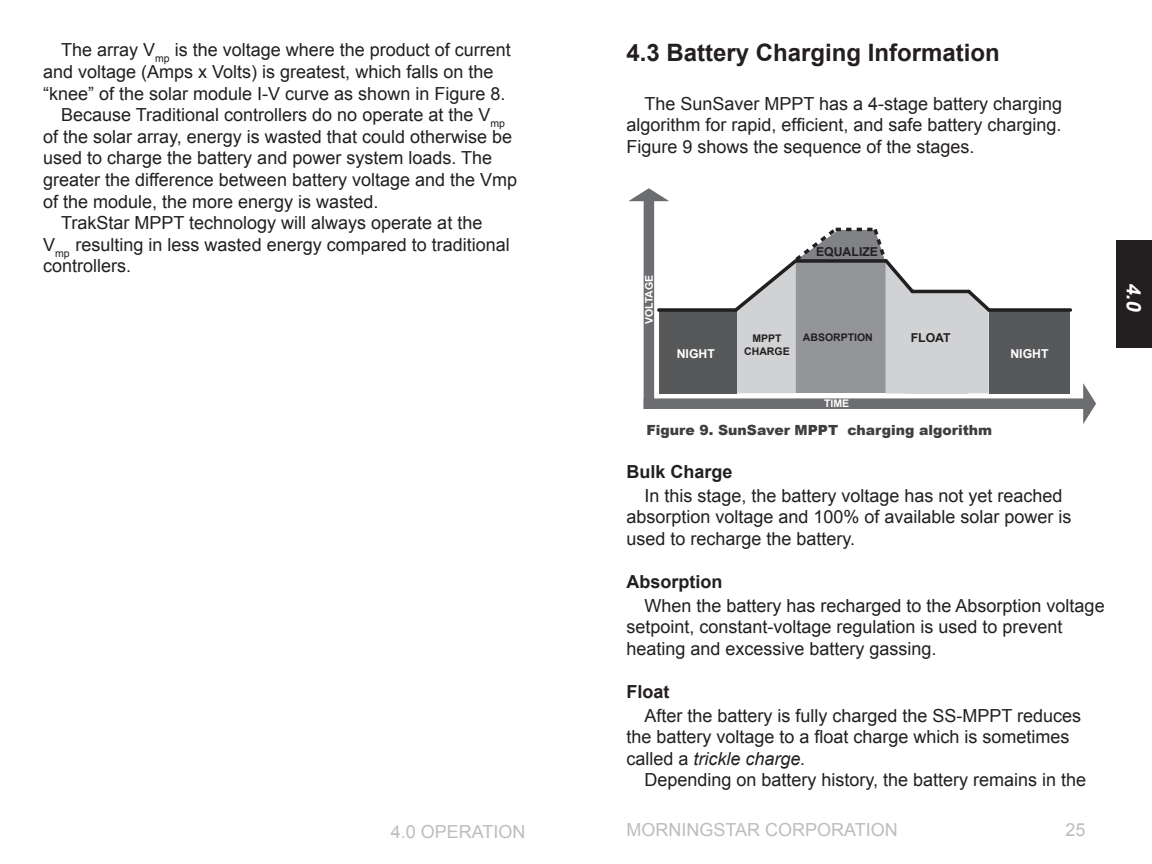
<style>
.page{position:relative;width:1152px;height:864px;background:#fff}
.page>*{position:absolute;margin:0;border:0;box-sizing:border-box;transform-origin:0 0}
.t1{font:700 24px "Arial";color:#231f20}
.t2{font:italic 700 20px "Arial";color:#fff}
.t3{font:18px/21.6px "Arial";color:#231f20}
.t4{font:18px "Arial";color:#bcbdc0}
.t5{font:700 18px "Arial";color:#231f20}
.t6{font:900 14px "Arial";color:#3e3e3f}
.t7{font:700 12.2px "Arial";color:#231f20}
.t8{font:700 12.2px "Arial";color:#fff}
.t9{font:700 10.6px/12.6px "Arial";color:#231f20;text-align:center}
.t10{font:700 10.6px "Arial";color:#fff}
.s1{font-style:italic}
</style>
<div class="page">
<div style="left:1116px;top:240px;width:36px;height:108px;background:#231f20"></div>
<div style="left:989px;top:310px;width:81px;height:83px;background:#57585a"></div>
<div style="left:905px;top:291px;width:63px;height:102px;background:#d1d2d4"></div>
<div style="left:659px;top:310px;width:77px;height:83px;background:#57585a"></div>
<svg style="left:659px;top:308px;width:72px;height:4px"></svg>
<hr style="left:912px;top:290px;width:57px;height:3px;background:#231f20">
<svg style="left:964px;top:289px;width:26px;height:104px"></svg>
<svg style="left:989px;top:308px;width:81px;height:4px"></svg>
<div style="left:644px;top:198px;width:10px;height:206px;background:#6c6d70"></div>
<svg style="left:629px;top:188px;width:40px;height:13px"></svg>
<div style="left:649px;top:398px;width:437px;height:11px;background:#6c6d70"></div>
<svg style="left:1083px;top:383px;width:13px;height:41px"></svg>
<svg style="left:731px;top:227px;width:186px;height:167px"></svg>
<p class="t3" style="left:61px;top:39px;width:451px">The array V<sub>mp</sub> is the voltage where the product of current</p>
<p class="t3" style="left:43px;top:61px;width:452px">and voltage (Amps x Volts) is greatest, which falls on the</p>
<p class="t3" style="left:43px;top:83px;width:464px">“knee” of the solar module I-V curve as shown in Figure 8.</p>
<p class="t3" style="left:61px;top:104px;width:445px">Because Traditional controllers do no operate at the V<sub>mp</sub></p>
<p class="t3" style="left:43px;top:126px;width:470px">of the solar array, energy is wasted that could otherwise be</p>
<p class="t3" style="left:43px;top:147px;width:450px">used to charge the battery and power system loads. The</p>
<p class="t3" style="left:43px;top:169px;width:475px">greater the difference between battery voltage and the Vmp</p>
<p class="t3" style="left:43px;top:191px;width:337px">of the module, the more energy is wasted.</p>
<p class="t3" style="left:61px;top:212px;width:101px">TrakStar MPPT</p>
<p class="t3" style="left:43px;top:212px;width:468px;text-indent:146px">technology will always operate at the<br>V<sub>mp</sub> resulting in less wasted energy compared to traditional controllers.</p>
<h1 class="t1" style="left:626px;top:36px;width:375px">4.3 Battery Charging Information</h1>
<p class="t3" style="left:644px;top:93px;width:148px">The SunSaver MPPT</p>
<p class="t3" style="left:626px;top:93px;width:437px;text-align:justify;text-indent:193px">has a 4-stage battery charging algorithm for rapid, efficient, and safe battery charging.<br>Figure 9 shows the sequence of the stages.</p>
<p class="t10" style="left:642px;top:324px;width:51px;rotate:-90deg">VOLTAGE</p>
<p class="t7" style="left:816px;top:244px;width:63px">EQUALIZE</p>
<p class="t9" style="left:744px;top:332px;width:47px">MPPT<br>CHARGE</p>
<p class="t9" style="left:803px;top:331px;width:72px">ABSORPTION</p>
<p class="t7" style="left:911px;top:330px;width:41px">FLOAT</p>
<p class="t8" style="left:677px;top:345px;width:40px">NIGHT</p>
<p class="t8" style="left:1010px;top:345px;width:40px">NIGHT</p>
<p class="t10" style="left:824px;top:397px;width:27px">TIME</p>
<p class="t6" style="left:646px;top:420px;width:347px">Figure 9. SunSaver MPPT charging algorithm</p>
<p class="t5" style="left:626px;top:460px;width:108px">Bulk Charge</p>
<p class="t3" style="left:626px;top:485px;width:447px;text-indent:18px">I n this stage, the battery voltage has not yet reached absorption voltage and 100% of available solar power is used to recharge the battery.</p>
<p class="t5" style="left:626px;top:570px;width:97px">Absorption</p>
<p class="t3" style="left:626px;top:595px;width:480px;text-indent:18px">When the battery has recharged to the Absorption voltage setpoint, constant-voltage regulation is used to prevent heating and excessive battery gassing.</p>
<p class="t5" style="left:626px;top:680px;width:45px">Float</p>
<p class="t3" style="left:644px;top:705px;width:346px">After the battery is fully charged the SS-MPPT</p>
<p class="t3" style="left:626px;top:705px;width:456px;text-indent:391px">reduces the battery voltage to a float charge which is sometimes called a <span class="s1">trickle charge.</span></p>
<p class="t3" style="left:644px;top:769px;width:443px">Depending on battery history, the battery remains in the</p>
<p class="t4" style="left:391px;top:820px;width:80px">4.0 OPERATION</p>
<p class="t4" style="left:626px;top:818px;width:28px">MORNINGSTAR</p>
<p class="t4" style="left:765px;top:818px;width:26px">CORPORATION</p>
<p class="t4" style="left:1066px;top:818px;width:22px">25</p>
<p class="t2" style="left:1147px;top:283px;width:34px;rotate:90deg">4.0</p>
</div>
